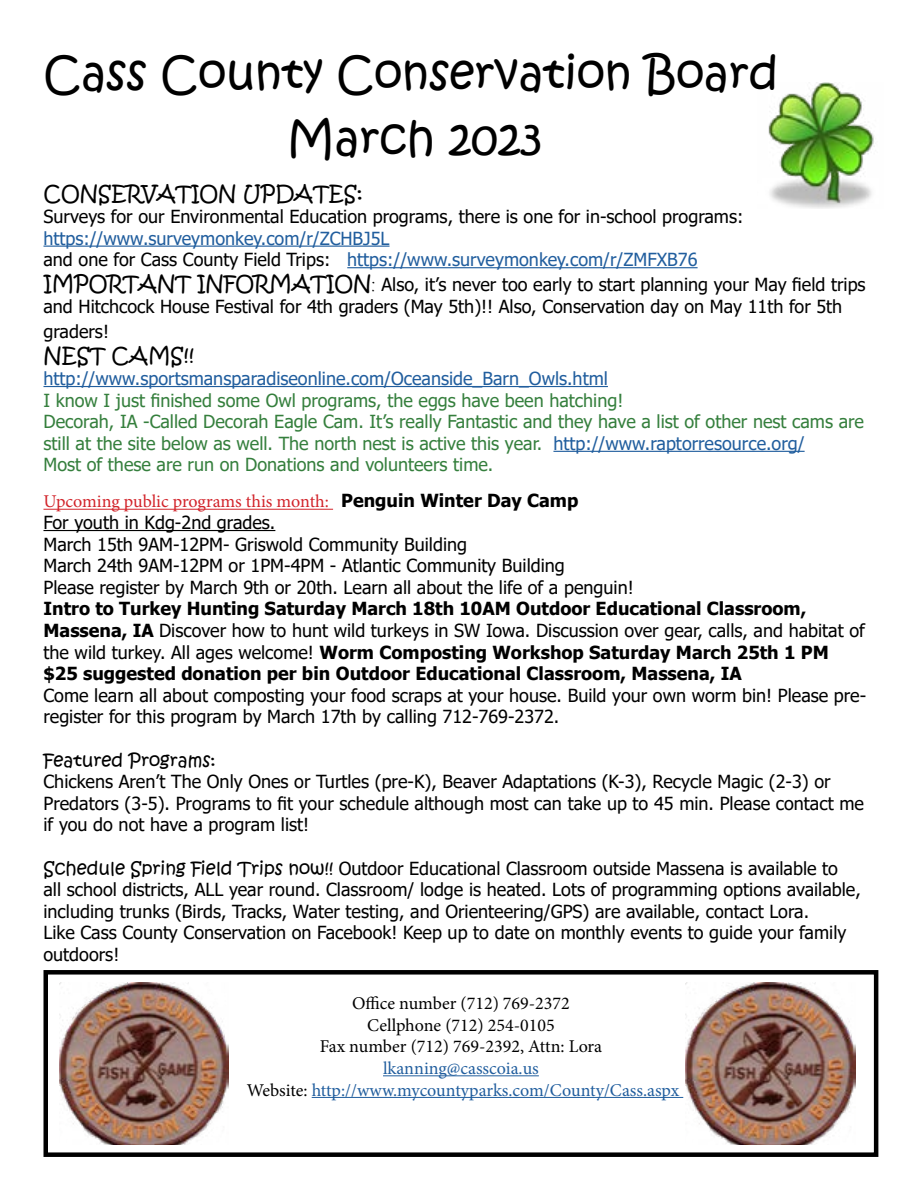
<style>
.page{position:relative;width:918px;height:1188px;background:#fff}
.page>*{position:absolute;margin:0;border:0;box-sizing:border-box;transform-origin:0 0}
.t1{font:45px "Kristen ITC";color:#000}
.t2{font:21px "Kristen ITC";color:#000}
.t3{font:18px/21.6px "Tahoma";color:#000}
.t4{font:700 18px/21.6px "Tahoma";color:#000}
.t5{font:18px/21.6px "Tahoma";color:#357f3d}
.t6{font:18px "Tahoma";color:#215e9e}
.t7{font:18px "Minion Pro";color:#000}
.t8{font:18px "Minion Pro";letter-spacing:-.005em;color:#215e9e}
.t9{font:18px "Minion Pro";letter-spacing:-.005em;color:#d2232a}
.t10{font:18px "Kristen ITC";color:#000}
.s1{color:#000}
.s2{font-family:"Kristen ITC";font-size:21px}
.s3{font-family:"Curlz";font-size:21px}
.s4{color:#215e9e}
.s5{font-family:"Tahoma";font-weight:700;color:#000}
.s6{font-weight:400}
.s7{font-family:"Kristen ITC"}
</style>
<div class="page">
<hr style="left:383px;top:1075px;width:156px;height:1px;background:#215e9e">
<hr style="left:312px;top:1097px;width:371px;height:1px;background:#215e9e">
<div style="left:44px;top:970px;width:834px;height:187px;border:4px solid #000"></div>
<hr style="left:44px;top:246px;width:346px;height:1px;background:#215e9e">
<hr style="left:347px;top:267px;width:351px;height:1px;background:#215e9e">
<hr style="left:44px;top:386px;width:564px;height:1px;background:#215e9e">
<hr style="left:553px;top:451px;width:252px;height:1px;background:#215e9e">
<hr style="left:44px;top:509px;width:289px;height:1px;background:#d2232a">
<hr style="left:44px;top:530px;width:231px;height:1px;background:#000">
<img style="left:686px;top:982px;width:169px;height:162px">
<img style="left:59px;top:982px;width:170px;height:162px">
<img style="left:768px;top:83px;width:107px;height:125px">
<p class="t1" style="left:44px;top:43px;width:736px">Cass County Conservation Board</p>
<p class="t1" style="left:287px;top:108px;width:256px">March 2023</p>
<p class="t2" style="left:44px;top:180px;width:321px">CONSERVATION UPDATES:</p>
<p class="t3" style="left:44px;top:207px;width:701px">Surveys for our Environmental Education programs, there is one for in-school programs:</p>
<p class="t6" style="left:44px;top:226px;width:348px">https://www.surveymonkey.com/r/ZCHBJ5L</p>
<p class="t6" style="left:44px;top:248px;width:656px"><span class="s1">and one for Cass County Field Trips:</span> https://www.surveymonkey.com/r/ZMFXB76</p>
<p class="t3" style="left:44px;top:275px;width:824px"><span class="s2">IMPORTANT INFORMATION</span><span class="s3">:</span> Also, it’s never too early to start planning your May field trips and Hitchcock House Festival for 4th graders (May 5th)!! Also, Conservation day on May 11th for 5th</p>
<p class="t3" style="left:44px;top:322px;width:67px">graders!</p>
<p class="t2" style="left:44px;top:342px;width:152px">NEST CAMS!!</p>
<p class="t6" style="left:44px;top:366px;width:566px">http://www.sportsmansparadiseonline.com/Oceanside_Barn_Owls.html</p>
<p class="t5" style="left:44px;top:390px;width:581px">I know I just finished some Owl programs, the eggs have been hatching!</p>
<p class="t5" style="left:44px;top:412px;width:822px">Decorah, IA -Called Decorah Eagle Cam. It’s really Fantastic and they have a list of other nest cams are still at the site below as well. The north nest is active this year. <span class="s4">http://www.raptorresource.org/</span></p>
<p class="t5" style="left:44px;top:455px;width:451px">Most of these are run on Donations and volunteers time.</p>
<p class="t9" style="left:44px;top:490px;width:536px">Upcoming public programs this month: <span class="s5">Penguin Winter Day Camp</span></p>
<p class="t3" style="left:44px;top:513px;width:233px">For youth in Kdg-2nd grades.</p>
<p class="t3" style="left:44px;top:534px;width:425px">March 15th 9AM-12PM- Griswold Community Building</p>
<p class="t3" style="left:44px;top:556px;width:523px">March 24th 9AM-12PM or 1PM-4PM - Atlantic Community Building</p>
<p class="t3" style="left:44px;top:577px;width:592px">Please register by March 9th or 20th. Learn all about the life of a penguin!</p>
<p class="t4" style="left:44px;top:599px;width:823px">Intro to Turkey Hunting Saturday March 18th 10AM Outdoor Educational Classroom,<br>Massena, IA <span class="s6">Discover how to hunt wild turkeys in SW Iowa. Discussion over gear, calls, and habitat of the wild turkey. All ages welcome!</span> Worm Composting Workshop Saturday March 25th 1 PM</p>
<p class="t4" style="left:44px;top:664px;width:700px">$25 suggested donation per bin Outdoor Educational Classroom, Massena, IA</p>
<p class="t3" style="left:44px;top:685px;width:824px">Come learn all about composting your food scraps at your house. Build your own worm bin! Please pre&shy;register for this program by March 17th by calling 712-769-2372.</p>
<p class="t10" style="left:44px;top:748px;width:174px">Featured Programs:</p>
<p class="t3" style="left:44px;top:772px;width:822px">Chickens Aren’t The Only Ones or Turtles (pre-K), Beaver Adaptations (K-3), Recycle Magic (2-3) or<br>Predators (3-5). Programs to fit your schedule although most can take up to 45 min. Please contact me if you do not have a program list!</p>
<p class="t3" style="left:44px;top:858px;width:819px"><span class="s7">Schedule Spring Field Trips now!!</span> Outdoor Educational Classroom outside Massena is available to<br>all school districts, ALL year round. Classroom/ lodge is heated. Lots of programming options available, including trunks (Birds, Tracks, Water testing, and Orienteering/GPS) are available, contact Lora.</p>
<p class="t3" style="left:44px;top:923px;width:804px">Like Cass County Conservation on Facebook! Keep up to date on monthly events to guide your family outdoors!</p>
<p class="t7" style="left:352px;top:991px;width:219px">Office number (712) 769-2372</p>
<p class="t7" style="left:367px;top:1013px;width:189px">Cellphone (712) 254-0105</p>
<p class="t7" style="left:320px;top:1035px;width:284px">Fax number (712) 769-2392, Attn: Lora</p>
<p class="t8" style="left:383px;top:1056px;width:157px">lkanning@casscoia.us</p>
<p class="t8" style="left:247px;top:1078px;width:434px"><span class="s1">Website:</span> http://www.mycountyparks.com/County/Cass.aspx</p>
</div>
